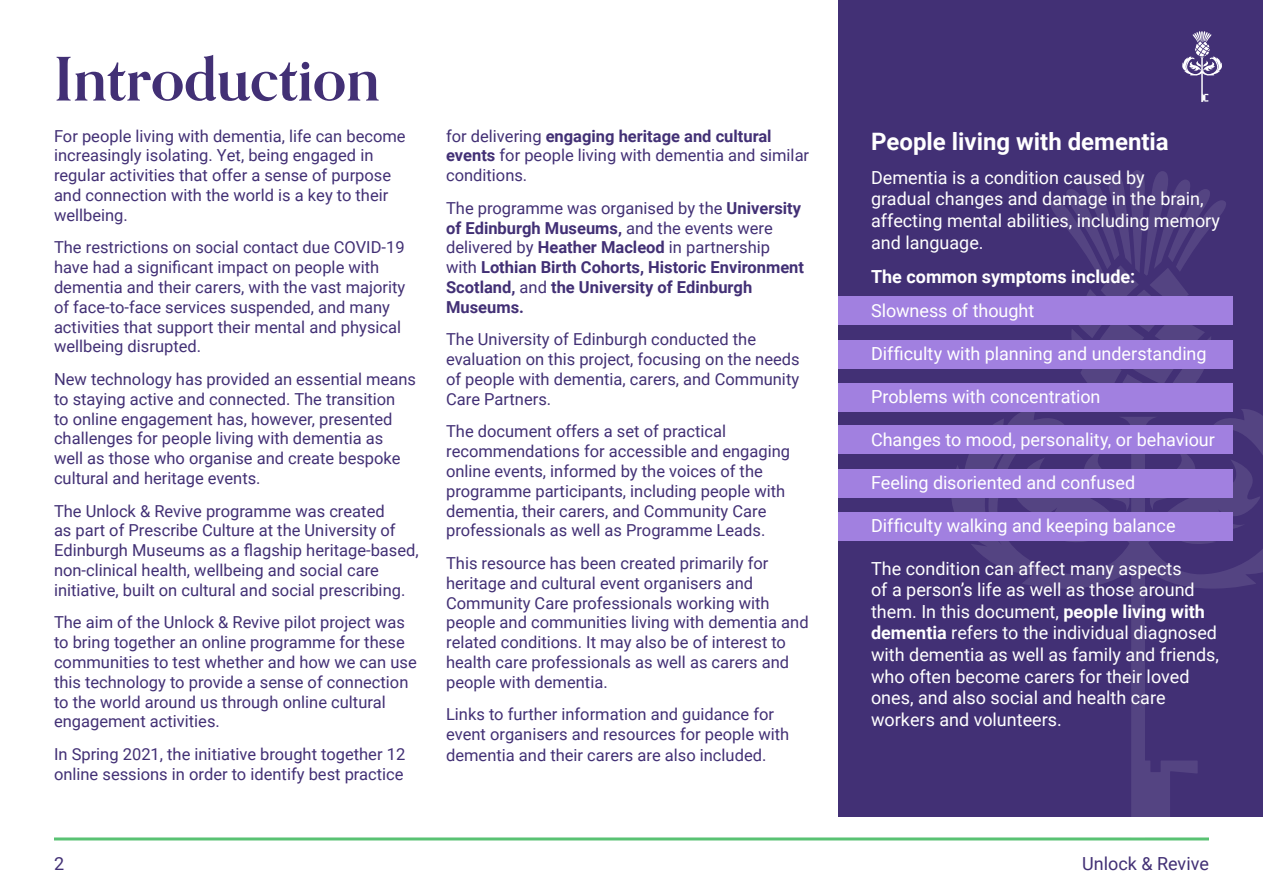
<style>
.page{position:relative;width:1263px;height:893px;background:#fff}
.page>*{position:absolute;margin:0;border:0;box-sizing:border-box;transform-origin:0 0}
.t1{font:700 60px "Orpheus Pro";color:#423075}
.t2{font:700 24px "Roboto";color:#fff}
.t3{font:18px/21.6px "Roboto";color:#fff}
.t4{font:700 18px "Roboto";color:#fff}
.t5{font:18px "Roboto";color:#423075}
.t6{font:16.5px/19.8px "Roboto";color:#423075}
.t7{font:700 16.5px/19.8px "Roboto";color:#423075}
.s1{font-weight:700}
.s2{font-weight:400}
</style>
<div class="page">
<hr style="left:54px;top:837px;width:1155px;height:3px;background:#59c273">
<div style="left:838px;top:0;width:425px;height:816px;background:#423075"></div>
<svg style="left:931px;top:170px;width:332px;height:647px"></svg>
<div style="left:838px;top:383px;width:395px;height:28px;background:#a180e0"></div>
<div style="left:838px;top:297px;width:395px;height:28px;background:#a180e0"></div>
<div style="left:838px;top:340px;width:395px;height:28px;background:#a180e0"></div>
<div style="left:838px;top:425px;width:395px;height:29px;background:#a180e0"></div>
<div style="left:838px;top:469px;width:395px;height:29px;background:#a180e0"></div>
<div style="left:838px;top:512px;width:395px;height:29px;background:#a180e0"></div>
<svg style="left:1182px;top:31px;width:40px;height:71px"></svg>
<p class="t1" style="left:54px;top:41px;width:327px">Introduction</p>
<p class="t6" style="left:54px;top:125px;width:353px">For people living with dementia, life can become increasingly isolating. Yet, being engaged in regular activities that offer a sense of purpose and connection with the world is a key to their wellbeing.</p>
<p class="t6" style="left:54px;top:237px;width:353px">The restrictions on social contact due COVID-19 have had a significant impact on people with dementia and their carers, with the vast majority of face-to-face services suspended, and many activities that support their mental and physical wellbeing disrupted.</p>
<p class="t6" style="left:54px;top:369px;width:364px">New technology has provided an essential means to staying active and connected. The transition<br>to online engagement has, however, presented challenges for people living with dementia as well as those who organise and create bespoke cultural and heritage events.</p>
<p class="t6" style="left:54px;top:500px;width:366px">The Unlock &amp; Revive programme was created<br>as part of Prescribe Culture at the University of Edinburgh Museums as a flagship heritage-based, non-clinical health, wellbeing and social care initiative, built on cultural and social prescribing.</p>
<p class="t6" style="left:54px;top:612px;width:364px">The aim of the Unlock &amp; Revive pilot project was to bring together an online programme for these communities to test whether and how we can use this technology to provide a sense of connection to the world around us through online cultural engagement activities.</p>
<p class="t6" style="left:54px;top:743px;width:353px">In Spring 2021, the initiative brought together 12 online sessions in order to identify best practice</p>
<p class="t6" style="left:446px;top:125px;width:365px">for delivering <span class="s1">engaging heritage and cultural events</span> for people living with dementia and similar conditions.</p>
<p class="t7" style="left:446px;top:197px;width:360px"><span class="s2">The programme was organised by the</span> University of Edinburgh Museums, <span class="s2">and the events were delivered by</span> Heather Macleod <span class="s2">in partnership with</span> Lothian Birth Cohorts, Historic Environment Scotland, <span class="s2">and</span> the University of Edinburgh Museums.</p>
<p class="t6" style="left:446px;top:329px;width:355px">The University of Edinburgh conducted the evaluation on this project, focusing on the needs of people with dementia, carers, and Community Care Partners.</p>
<p class="t6" style="left:446px;top:421px;width:346px">The document offers a set of practical recommendations for accessible and engaging online events, informed by the voices of the programme participants, including people with dementia, their carers, and Community Care professionals as well as Programme Leads.</p>
<p class="t6" style="left:446px;top:553px;width:364px">This resource has been created primarily for heritage and cultural event organisers and Community Care professionals working with people and communities living with dementia and related conditions. It may also be of interest to health care professionals as well as carers and people with dementia.</p>
<p class="t6" style="left:446px;top:704px;width:345px;line-height:20.2px">Links to further information and guidance for event organisers and resources for people with dementia and their carers are also included.</p>
<p class="t2" style="left:871px;top:124px;width:299px">People living with dementia</p>
<p class="t3" style="left:871px;top:166px;width:350px">Dementia is a condition caused by<br>gradual changes and damage in the brain, affecting mental abilities, including memory and language.</p>
<p class="t4" style="left:871px;top:264px;width:266px">The common symptoms include:</p>
<p class="t3" style="left:871px;top:300px;width:165px">Slowness of thought</p>
<p class="t3" style="left:871px;top:342px;width:337px">Difficulty with planning and understanding</p>
<p class="t3" style="left:871px;top:385px;width:231px">Problems with concentration</p>
<p class="t3" style="left:871px;top:428px;width:345px">Changes to mood, personality, or behaviour</p>
<p class="t3" style="left:871px;top:471px;width:266px">Feeling disoriented and confused</p>
<p class="t3" style="left:871px;top:514px;width:306px">Difficulty walking and keeping balance</p>
<p class="t3" style="left:871px;top:557px;width:349px">The condition can affect many aspects<br>of a person’s life as well as those around them. In this document, <span class="s1">people living with dementia</span> refers to the individual diagnosed with dementia as well as family and friends, who often become carers for their loved ones, and also social and health care workers and volunteers.</p>
<p class="t5" style="left:54px;top:851px;width:12px">2</p>
<p class="t5" style="left:1082px;top:851px;width:128px">Unlock &amp; Revive</p>
</div>
